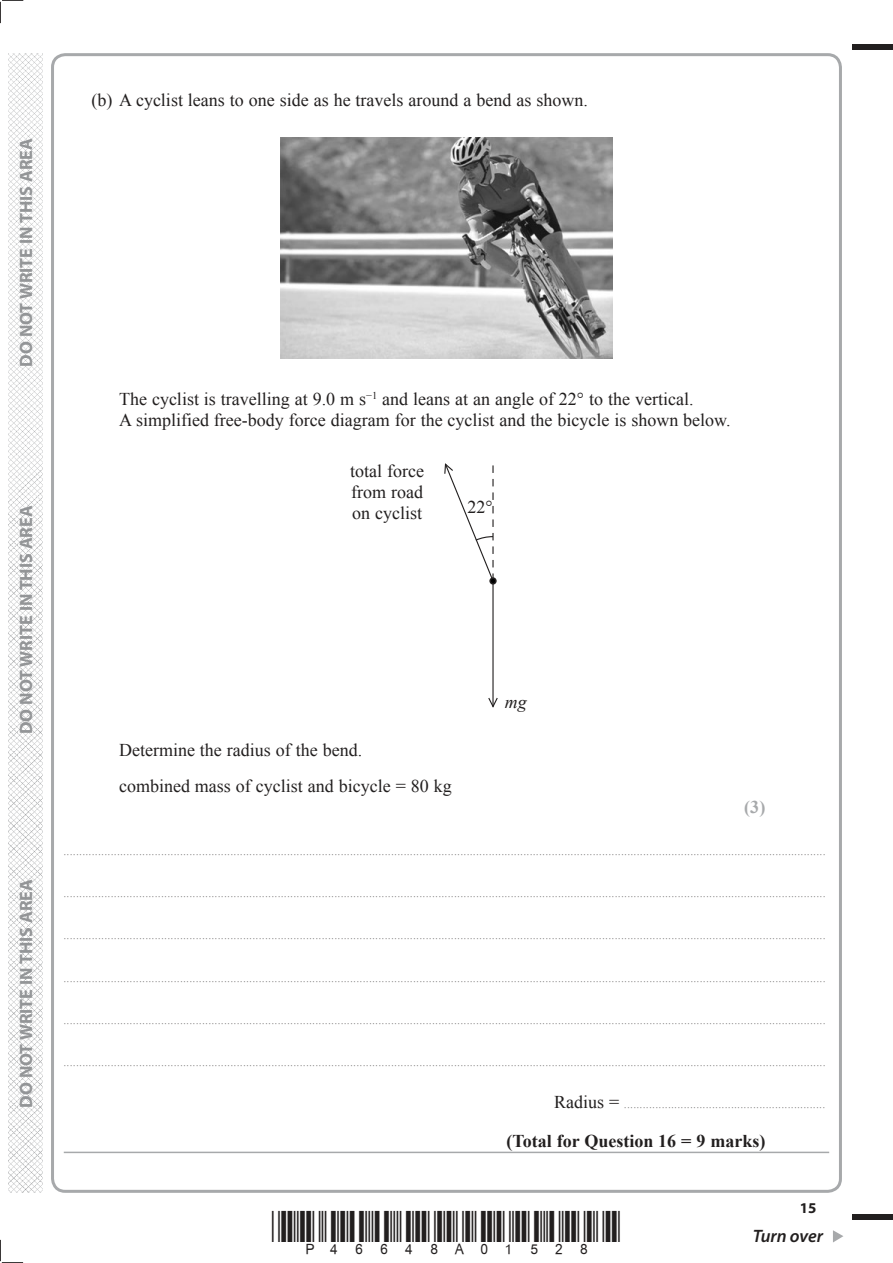
<style>
.page{position:relative;width:893px;height:1263px;background:#fff}
.page>*{position:absolute;margin:0;border:0;box-sizing:border-box;transform-origin:0 0}
.t1{font:18px/21px "Times New Roman";color:#221f1f}
.t2{font:700 18px "Myriad Pro";color:#939597}
.t3{font:700 18px "Times New Roman";color:#221f1f}
.t4{font:italic 600 18px "Myriad Pro";letter-spacing:-.005em;color:#221f1f}
.t5{font:700 18px "Times New Roman";color:#a7a9ab}
.t6{font:italic 18px "Times New Roman";color:#221f1f}
.t7{font:700 15px "Myriad Pro";color:#221f1f}
.t8{font:9px "Times New Roman";color:#221f1f}
.s1{font-size:18px}
</style>
<div class="page">
<div style="left:853px;top:45px;width:40px;height:5px;background:#221f1f"></div>
<div style="left:853px;top:1214px;width:40px;height:6px;background:#221f1f"></div>
<svg style="left:833px;top:1230px;width:10px;height:12px"></svg>
<svg style="left:0;top:0;width:23px;height:23px"></svg>
<svg style="left:0;top:1240px;width:23px;height:23px"></svg>
<img style="left:9px;top:53px;width:34px;height:1140px">
<hr style="left:64px;top:1152px;width:765px;height:1px;background:#a7a9ab">
<img style="left:280px;top:137px;width:333px;height:221px">
<hr style="left:492px;top:581px;width:2px;height:125px;background:#221f1f">
<svg style="left:488px;top:696px;width:10px;height:12px"></svg>
<svg style="left:444px;top:463px;width:50px;height:119px"></svg>
<div style="left:489px;top:577px;width:8px;height:8px;border:2px solid #221f1f;border-radius:50%"></div>
<h1 class="t2" style="left:16px;top:367px;width:230px;rotate:-90deg">DO NOT WRITE IN THIS AREA</h1>
<h1 class="t2" style="left:16px;top:734px;width:230px;rotate:-90deg">DO NOT WRITE IN THIS AREA</h1>
<h1 class="t2" style="left:16px;top:1108px;width:230px;rotate:-90deg">DO NOT WRITE IN THIS AREA</h1>
<h1 class="t1" style="left:91px;top:91px;width:498px">(b) A cyclist leans to one side as he travels around a bend as shown.</h1>
<h1 class="t1" style="left:119px;top:390px;width:613px">The cyclist is travelling at 9.0 m s<sup>−1</sup> and leans at an angle of 22° to the vertical.<br>A simplified free-body force diagram for the cyclist and the bicycle is shown below.</h1>
<h1 class="t1" style="left:350px;top:462px;width:75px;text-align:justify">total force from road on cyclist</h1>
<h1 class="t1" style="left:468px;top:498px;width:27px">22°</h1>
<h1 class="t1" style="left:119px;top:733px;width:334px;line-height:36px">Determine the radius of the bend.<br>combined mass of cyclist and bicycle = 80 kg</h1>
<h1 class="t6" style="left:505px;top:695px;width:23px">mg</h1>
<h1 class="t5" style="left:744px;top:800px;width:23px">(3)</h1>
<p class="t8" style="left:64px;top:848px;width:763px">..................................................................................................................................................................................................................................................</p>
<p class="t8" style="left:64px;top:891px;width:763px">..................................................................................................................................................................................................................................................</p>
<p class="t8" style="left:64px;top:933px;width:763px">..................................................................................................................................................................................................................................................</p>
<p class="t8" style="left:64px;top:975px;width:763px">..................................................................................................................................................................................................................................................</p>
<p class="t8" style="left:64px;top:1018px;width:763px">..................................................................................................................................................................................................................................................</p>
<p class="t8" style="left:64px;top:1060px;width:763px">..................................................................................................................................................................................................................................................</p>
<p class="t8" style="left:554px;top:1102px;width:272px"><span class="s1">Radius =</span> ................................................................</p>
<h1 class="t3" style="left:506px;top:1135px;width:260px">(Total for Question 16 = 9 marks)</h1>
<h2 class="t7" style="left:800px;top:1202px;width:18px">15</h2>
<h1 class="t4" style="left:753px;top:1226px;width:72px">Turn over</h1>
</div>
